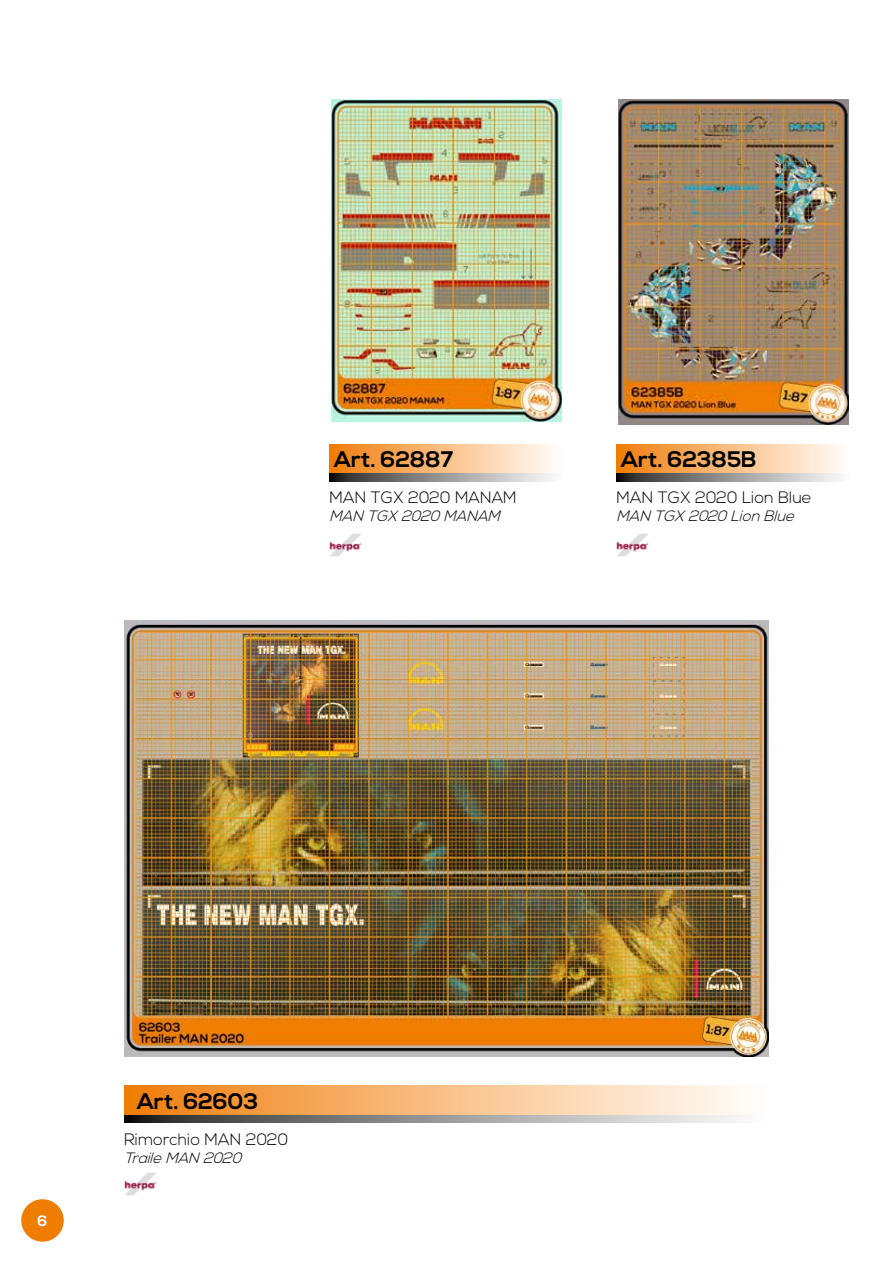
<style>
.page{position:relative;width:893px;height:1263px;background:#fff}
.page>*{position:absolute;margin:0;border:0;box-sizing:border-box;transform-origin:0 0}
.t1{font:700 22.5px "Nexa";color:#000}
.t2{font:300 16.5px "Nexa";color:#000}
.t3{font:italic 300 15px "Nexa";color:#000}
.t4{font:700 15px "Nexa";color:#fff}
</style>
<div class="page">
<div style="left:21px;top:1199px;width:43px;height:43px;background:#ef7d00;border-radius:50%"></div>
<img style="left:124px;top:621px;width:645px;height:435px">
<svg style="left:124px;top:1115px;width:612px;height:8px;background:#919190"></svg>
<div style="left:124px;top:1086px;width:645px;height:29px;background:linear-gradient(to right,#f17e0d,#fff)"></div>
<img style="left:125px;top:1172px;width:31px;height:24px">
<img style="left:620px;top:100px;width:227px;height:325px">
<div style="left:617px;top:97px;width:233px;height:331px;border:2px solid #fff"></div>
<svg style="left:617px;top:473px;width:222px;height:8px;background:#919190"></svg>
<div style="left:617px;top:444px;width:233px;height:29px;background:linear-gradient(to right,#f17f0d,#fff)"></div>
<img style="left:617px;top:533px;width:31px;height:23px">
<img style="left:333px;top:100px;width:227px;height:321px">
<div style="left:330px;top:97px;width:233px;height:331px;border:2px solid #fff"></div>
<svg style="left:330px;top:473px;width:222px;height:8px;background:#919190"></svg>
<div style="left:330px;top:444px;width:233px;height:29px;background:linear-gradient(to right,#f17f0d,#fff)"></div>
<img style="left:330px;top:533px;width:31px;height:23px">
<h1 class="t1" style="left:334px;top:446px;width:121px">Art. 62887</h1>
<p class="t2" style="left:330px;top:488px;width:189px">MAN TGX 2020 MANAM</p>
<p class="t3" style="left:330px;top:507px;width:177px">MAN TGX 2020 MANAM</p>
<h1 class="t1" style="left:621px;top:446px;width:137px">Art. 62385B</h1>
<p class="t2" style="left:617px;top:488px;width:197px">MAN TGX 2020 Lion Blue</p>
<p class="t3" style="left:617px;top:507px;width:184px">MAN TGX 2020 LionBlue</p>
<p class="t4" style="left:38px;top:1212px;width:11px">6</p>
<h1 class="t1" style="left:137px;top:1088px;width:123px">Art. 62603</h1>
<p class="t2" style="left:124px;top:1129px;width:165px">Rimorchio MAN 2020</p>
<p class="t3" style="left:124px;top:1149px;width:124px">TraileMAN 2020</p>
</div>
